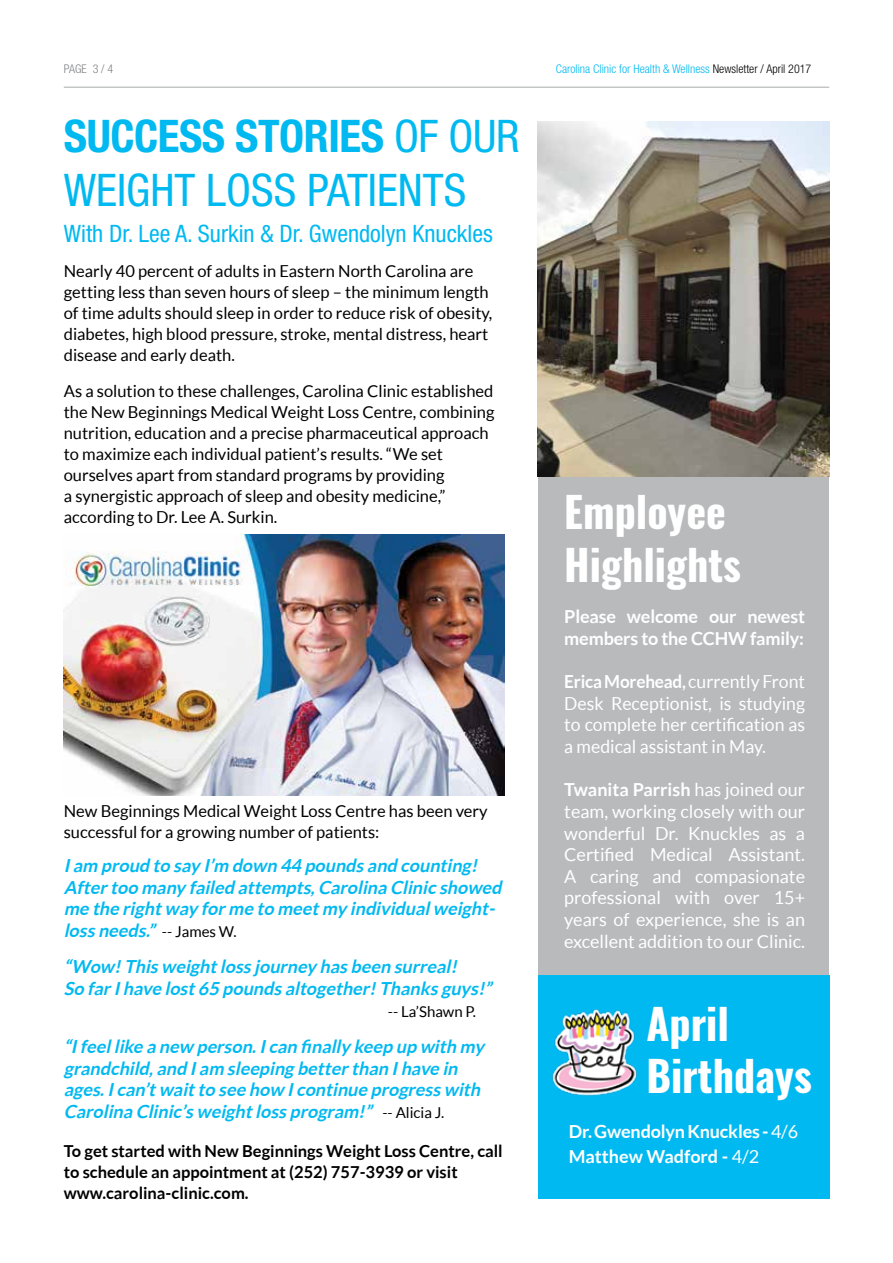
<style>
.page{position:relative;width:893px;height:1263px;background:#fff}
.page>*{position:absolute;margin:0;border:0;box-sizing:border-box;transform-origin:0 0}
.t1{font:condensed 45px/54px "Helvetica Neue";color:#00b9f1}
.t2{font:700 42px/52.5px "Oswald";color:#fff}
.t3{font:condensed 24px "Helvetica Neue";color:#00b9f1}
.t4{font:italic 700 18px/21.6px "Lato";color:#00b9f1}
.t5{font:18px/21.6px "Lato";color:#fff;text-align:justify}
.t6{font:700 18px/25.5px "Lato";letter-spacing:-.01em;color:#fff}
.t7{font:16.5px/21px "Lato";color:#000}
.t8{font:700 16.5px/21px "Lato";color:#000}
.t9{font:15px "Lato";color:#000}
.t10{font:300 condensed 12px "Helvetica Neue";color:#00b9f1}
.t11{font:300 condensed 12px "Helvetica Neue";color:#808285}
.s1{color:#000}
.s2{font-weight:700}
.s3{font-weight:400;font-style:normal;font-size:15px;color:#000}
.s4{font-weight:400}
</style>
<div class="page">
<hr style="left:64px;top:87px;width:765px;height:1px;background:#a7a9ac">
<div style="left:538px;top:122px;width:290px;height:853px;background:#b8babc"></div>
<div style="left:538px;top:975px;width:291px;height:224px;background:#00b9f1"></div>
<img style="left:538px;top:121px;width:291px;height:355px">
<img style="left:64px;top:535px;width:441px;height:260px">
<img style="left:552px;top:1009px;width:85px;height:87px">
<p class="t11" style="left:93px;top:62px;width:7px">3</p>
<p class="t11" style="left:64px;top:62px;width:51px">PAGE / 4</p>
<p class="t10" style="left:556px;top:62px;width:257px">Carolina Clinic for Health &amp; Wellness <span class="s1">Newsletter / April 2017</span></p>
<h1 class="t1" style="left:64px;top:109px;width:457px"><span class="s2">SUCCESS STORIES</span> OF OUR<br>WEIGHT LOSS PATIENTS</h1>
<h3 class="t3" style="left:64px;top:220px;width:431px">With Dr. Lee A. Surkin &amp; Dr. Gwendolyn Knuckles</h3>
<p class="t7" style="left:64px;top:260px;width:430px">Nearly 40 percent of adults in Eastern North Carolina are getting less than seven hours of sleep – the minimum length of time adults should sleep in order to reduce risk of obesity, diabetes, high blood pressure, stroke, mental distress, heart disease and early death.</p>
<p class="t7" style="left:64px;top:380px;width:432px">As a solution to these challenges, Carolina Clinic established the New Beginnings Medical Weight Loss Centre, combining nutrition, education and a precise pharmaceutical approach to maximize each individual patient’s results. “We set ourselves apart from standard programs by providing<br>a synergistic approach of sleep and obesity medicine,” according to Dr. Lee A. Surkin.</p>
<p class="t7" style="left:64px;top:800px;width:425px;line-height:21.6px">New Beginnings Medical Weight Loss Centre has been very successful for a growing number of patients:</p>
<p class="t4" style="left:64px;top:854px;width:443px">Iam proud to say I’m down 44 poundsand counting!<br>Aftertoo many failed attempts,Carolina Clinic showed me the rightway forme to meetmy individualweight&shy;lossneeds.” <span class="s3">- - J a m e s W.</span></p>
<p class="t4" style="left:64px;top:956px;width:434px">“Wow!Thisweightlossjourney hasbeen surreal!<br>So farIhave lost65 poundsaltogether!Thanksguys!”</p>
<p class="t9" style="left:388px;top:1003px;width:90px">-- La’Shawn P.</p>
<p class="t4" style="left:64px;top:1036px;width:422px">“Ifeellike a new person.Ican finally keep up with my grandchild,and Iam sleeping betterthan Ihave in ages.Ican’twaitto see how Icontinue progresswith Carolina Clinic’sweightlossprogram!” <span class="s3">- - A l i c i a J .</span></p>
<p class="t8" style="left:64px;top:1140px;width:440px">To get started with New Beginnings Weight Loss Centre, call to schedule an appointment at (252) 757-3939 or visit www.carolina-clinic.com.</p>
<h2 class="t2" style="left:564px;top:487px;width:178px">Employee<br>Highlights</h2>
<p class="t6" style="left:564px;top:606px;width:242px;line-height:21.6px">Please welcome our newest members to the CCHW family:</p>
<p class="t5" style="left:564px;top:671px;width:242px"><span class="s2">Erica Morehead,</span> currently Front Desk Receptionist, is studying to complete her certification as a medical assistant in May.</p>
<p class="t5" style="left:564px;top:779px;width:242px"><span class="s2">Twanita Parrish</span> has joined our team, working closely with our wonderful Dr. Knuckles as a Certified Medical Assistant.<br>A caring and compasionate professional with over 15+ years of experience, she is an excellent addition to our Clinic.</p>
<h2 class="t2" style="left:646px;top:999px;width:167px">April<br>Birthdays</h2>
<p class="t6" style="left:569px;top:1118px;width:231px">Dr. Gwendolyn Knuckles - <span class="s4">4/6<br></span>Matthew Wadford - <span class="s4">4/2</span></p>
</div>
